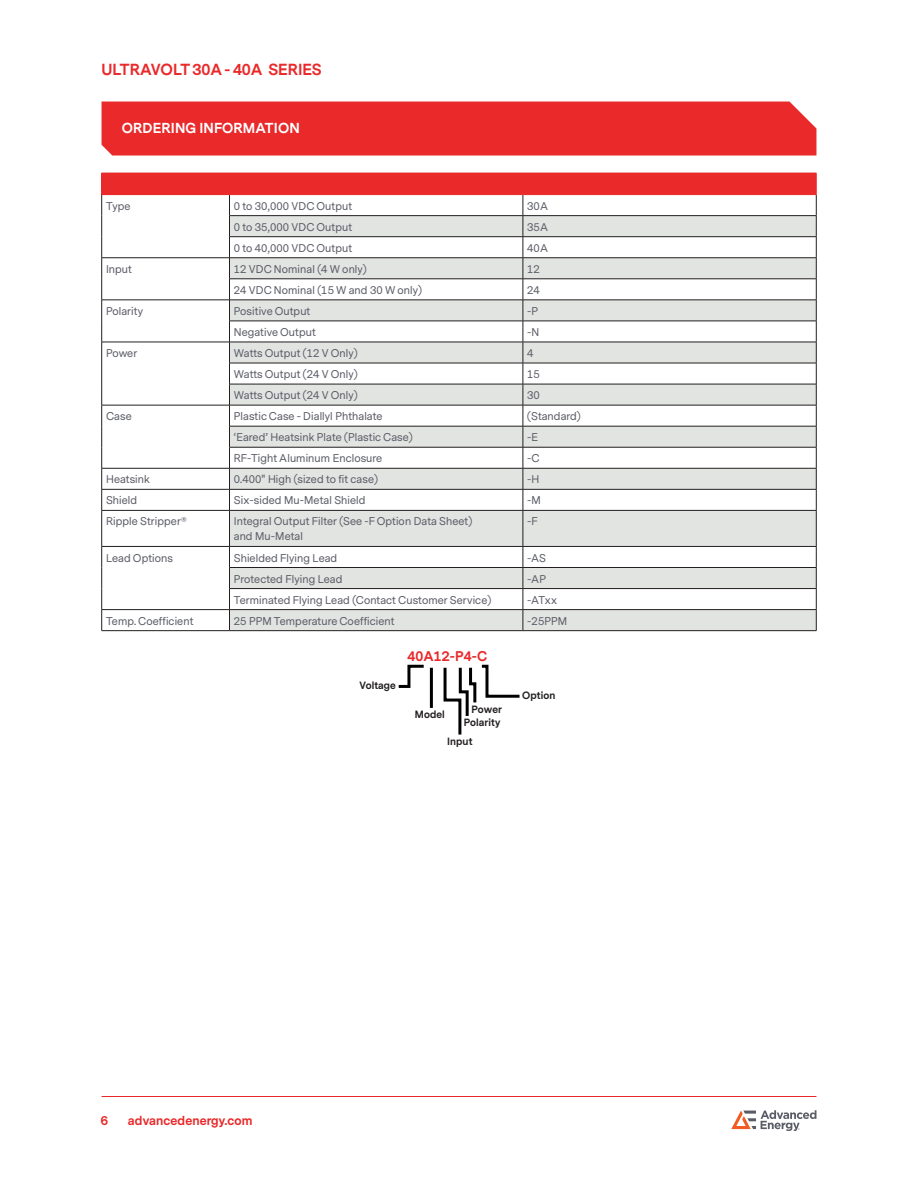
<style>
.page{position:relative;width:918px;height:1188px;background:#fff}
.page>*{position:absolute;margin:0;border:0;box-sizing:border-box;transform-origin:0 0}
.t1{font:700 15px "Messina Sans";letter-spacing:-.005em;color:#e9292a}
.Heading_1{font:700 13.5px "Messina Sans";letter-spacing:.01em;color:#fff}
.t2{font:700 13.2px "Messina Sans";letter-spacing:.01em;color:#e9292a}
.t3{font:700 12px "Messina Sans";letter-spacing:.01em;color:#e9292a}
.table_text{font:10.5px/15px "Messina Sans";letter-spacing:.01em;color:#5a5c66}
.t4{font:700 9.9px "Messina Sans";letter-spacing:.01em;color:#231f20}
</style>
<div class="page">
<svg style="left:731px;top:1110px;width:85px;height:21px"></svg>
<div style="left:102px;top:102px;width:714px;height:54px;background:#e9292a"></div>
<div style="left:102px;top:173px;width:714px;height:22px;background:#e9292a"></div>
<svg style="left:230px;top:216px;width:586px;height:414px;fill:#e2e4e2"></svg>
<hr style="left:229px;top:215px;width:294px;height:1px;background:#231f20">
<hr style="left:523px;top:215px;width:293px;height:1px;background:#231f20">
<hr style="left:229px;top:236px;width:294px;height:1px;background:#231f20">
<hr style="left:523px;top:236px;width:293px;height:1px;background:#231f20">
<hr style="left:102px;top:257px;width:128px;height:1px;background:#231f20">
<hr style="left:230px;top:257px;width:293px;height:1px;background:#231f20">
<hr style="left:523px;top:257px;width:293px;height:1px;background:#231f20">
<hr style="left:229px;top:279px;width:294px;height:1px;background:#231f20">
<hr style="left:523px;top:279px;width:293px;height:1px;background:#231f20">
<hr style="left:102px;top:300px;width:128px;height:1px;background:#231f20">
<hr style="left:230px;top:300px;width:293px;height:1px;background:#231f20">
<hr style="left:523px;top:300px;width:293px;height:1px;background:#231f20">
<hr style="left:229px;top:321px;width:294px;height:1px;background:#231f20">
<hr style="left:523px;top:321px;width:293px;height:1px;background:#231f20">
<hr style="left:102px;top:342px;width:128px;height:1px;background:#231f20">
<hr style="left:230px;top:342px;width:293px;height:1px;background:#231f20">
<hr style="left:523px;top:342px;width:293px;height:1px;background:#231f20">
<hr style="left:229px;top:363px;width:294px;height:1px;background:#231f20">
<hr style="left:523px;top:363px;width:293px;height:1px;background:#231f20">
<hr style="left:229px;top:384px;width:294px;height:1px;background:#231f20">
<hr style="left:523px;top:384px;width:293px;height:1px;background:#231f20">
<hr style="left:102px;top:405px;width:128px;height:1px;background:#231f20">
<hr style="left:230px;top:405px;width:293px;height:1px;background:#231f20">
<hr style="left:523px;top:405px;width:293px;height:1px;background:#231f20">
<hr style="left:229px;top:426px;width:294px;height:1px;background:#231f20">
<hr style="left:523px;top:426px;width:293px;height:1px;background:#231f20">
<hr style="left:229px;top:447px;width:294px;height:1px;background:#231f20">
<hr style="left:523px;top:447px;width:293px;height:1px;background:#231f20">
<hr style="left:102px;top:468px;width:128px;height:1px;background:#231f20">
<hr style="left:230px;top:468px;width:293px;height:1px;background:#231f20">
<hr style="left:523px;top:468px;width:293px;height:1px;background:#231f20">
<hr style="left:102px;top:489px;width:128px;height:1px;background:#231f20">
<hr style="left:230px;top:489px;width:293px;height:1px;background:#231f20">
<svg style="left:229px;top:195px;width:1px;height:315px"></svg>
<hr style="left:523px;top:489px;width:293px;height:1px;background:#231f20">
<svg style="left:523px;top:195px;width:1px;height:315px"></svg>
<hr style="left:102px;top:510px;width:128px;height:1px;background:#231f20">
<hr style="left:101px;top:511px;width:1px;height:35px;background:#231f20">
<hr style="left:230px;top:510px;width:293px;height:1px;background:#231f20">
<hr style="left:229px;top:511px;width:1px;height:35px;background:#231f20">
<hr style="left:523px;top:510px;width:293px;height:1px;background:#231f20">
<hr style="left:523px;top:511px;width:1px;height:35px;background:#231f20">
<hr style="left:816px;top:511px;width:1px;height:35px;background:#231f20">
<hr style="left:102px;top:546px;width:128px;height:1px;background:#231f20">
<hr style="left:230px;top:546px;width:293px;height:1px;background:#231f20">
<hr style="left:523px;top:546px;width:293px;height:1px;background:#231f20">
<hr style="left:229px;top:567px;width:294px;height:1px;background:#231f20">
<hr style="left:523px;top:567px;width:293px;height:1px;background:#231f20">
<hr style="left:229px;top:588px;width:294px;height:1px;background:#231f20">
<hr style="left:523px;top:588px;width:293px;height:1px;background:#231f20">
<hr style="left:102px;top:609px;width:128px;height:1px;background:#231f20">
<svg style="left:101px;top:547px;width:1px;height:83px"></svg>
<hr style="left:230px;top:609px;width:293px;height:1px;background:#231f20">
<svg style="left:229px;top:547px;width:1px;height:83px"></svg>
<hr style="left:523px;top:609px;width:293px;height:1px;background:#231f20">
<svg style="left:523px;top:547px;width:1px;height:83px"></svg>
<svg style="left:816px;top:547px;width:1px;height:83px"></svg>
<hr style="left:102px;top:630px;width:128px;height:1px;background:#231f20">
<hr style="left:230px;top:630px;width:293px;height:1px;background:#231f20">
<hr style="left:523px;top:630px;width:293px;height:1px;background:#231f20">
<svg style="left:101px;top:173px;width:1px;height:337px"></svg>
<svg style="left:816px;top:173px;width:1px;height:337px"></svg>
<svg style="left:398px;top:664px;width:26px;height:24px"></svg>
<hr style="left:430px;top:668px;width:3px;height:40px;background:#000">
<svg style="left:443px;top:664px;width:77px;height:71px"></svg>
<hr style="left:102px;top:1096px;width:714px;height:1px;background:#e9292a">
<h1 class="t1" style="left:102px;top:59px;width:221px">ULTRAVOLT 30A - 40A SERIES</h1>
<p class="Heading_1" style="left:122px;top:119px;width:180px">ORDERING INFORMATION</p>
<p class="table_text" style="left:106px;top:199px;width:26px">Type</p>
<p class="table_text" style="left:234px;top:199px;width:120px">0 to 30,000 VDC Output</p>
<p class="table_text" style="left:527px;top:199px;width:22px">30A</p>
<p class="table_text" style="left:234px;top:220px;width:120px">0 to 35,000 VDC Output</p>
<p class="table_text" style="left:527px;top:220px;width:22px">35A</p>
<p class="table_text" style="left:234px;top:241px;width:120px">0 to 40,000 VDC Output</p>
<p class="table_text" style="left:527px;top:241px;width:22px">40A</p>
<p class="table_text" style="left:106px;top:262px;width:28px">Input</p>
<p class="table_text" style="left:234px;top:262px;width:134px">12 VDC Nominal (4 W only)</p>
<p class="table_text" style="left:527px;top:262px;width:14px">12</p>
<p class="table_text" style="left:234px;top:283px;width:190px">24 VDC Nominal (15 W and 30 W only)</p>
<p class="table_text" style="left:527px;top:283px;width:14px">24</p>
<p class="table_text" style="left:106px;top:304px;width:39px">Polarity</p>
<p class="table_text" style="left:234px;top:304px;width:78px">Positive Output</p>
<p class="table_text" style="left:527px;top:304px;width:13px">-P</p>
<p class="table_text" style="left:234px;top:325px;width:84px">Negative Output</p>
<p class="table_text" style="left:527px;top:325px;width:14px">-N</p>
<p class="table_text" style="left:106px;top:346px;width:33px">Power</p>
<p class="table_text" style="left:234px;top:346px;width:125px">Watts Output (12 V Only)</p>
<p class="table_text" style="left:527px;top:346px;width:8px">4</p>
<p class="table_text" style="left:234px;top:367px;width:125px">Watts Output (24 V Only)</p>
<p class="table_text" style="left:527px;top:367px;width:14px">15</p>
<p class="table_text" style="left:234px;top:388px;width:125px">Watts Output (24 V Only)</p>
<p class="table_text" style="left:527px;top:388px;width:14px">30</p>
<p class="table_text" style="left:106px;top:409px;width:27px">Case</p>
<p class="table_text" style="left:234px;top:409px;width:150px">Plastic Case - Diallyl Phthalate</p>
<p class="table_text" style="left:527px;top:409px;width:55px">(Standard)</p>
<p class="table_text" style="left:234px;top:430px;width:180px">‘Eared’ Heatsink Plate (Plastic Case)</p>
<p class="table_text" style="left:527px;top:430px;width:12px">-E</p>
<p class="table_text" style="left:234px;top:451px;width:150px">RF-Tight Aluminum Enclosure</p>
<p class="table_text" style="left:527px;top:451px;width:14px">-C</p>
<p class="table_text" style="left:106px;top:472px;width:46px">Heatsink</p>
<p class="table_text" style="left:234px;top:472px;width:146px">0.400" High (sized to fit case)</p>
<p class="table_text" style="left:527px;top:472px;width:14px">-H</p>
<p class="table_text" style="left:106px;top:493px;width:33px">Shield</p>
<p class="table_text" style="left:234px;top:493px;width:133px">Six-sided Mu-Metal Shield</p>
<p class="table_text" style="left:527px;top:493px;width:15px">-M</p>
<p class="table_text" style="left:106px;top:515px;width:82px">Ripple Stripper®</p>
<p class="table_text" style="left:234px;top:515px;width:240px">Integral Output Filter (See -F Option Data Sheet) and Mu-Metal</p>
<p class="table_text" style="left:527px;top:515px;width:12px">-F</p>
<p class="table_text" style="left:106px;top:551px;width:69px">Lead Options</p>
<p class="table_text" style="left:234px;top:551px;width:105px">Shielded Flying Lead</p>
<p class="table_text" style="left:527px;top:551px;width:20px">-AS</p>
<p class="table_text" style="left:234px;top:572px;width:110px">Protected Flying Lead</p>
<p class="table_text" style="left:527px;top:572px;width:20px">-AP</p>
<p class="table_text" style="left:234px;top:593px;width:259px">Terminated Flying Lead (Contact Customer Service)</p>
<p class="table_text" style="left:527px;top:593px;width:31px">-ATxx</p>
<p class="table_text" style="left:106px;top:614px;width:89px">Temp. Coefficient</p>
<p class="table_text" style="left:234px;top:614px;width:162px">25 PPM Temperature Coefficient</p>
<p class="table_text" style="left:527px;top:614px;width:41px">-25PPM</p>
<p class="t2" style="left:408px;top:647px;width:81px">40A12-P4-C</p>
<p class="t4" style="left:522px;top:689px;width:35px">Option</p>
<p class="t4" style="left:464px;top:716px;width:38px">Polarity</p>
<p class="t4" style="left:360px;top:678px;width:38px">Voltage</p>
<p class="t4" style="left:472px;top:702px;width:32px">Power</p>
<p class="t4" style="left:415px;top:708px;width:31px">Model</p>
<p class="t3" style="left:101px;top:1113px;width:9px">6</p>
<p class="t3" style="left:128px;top:1113px;width:126px">advancedenergy.com</p>
<p class="t4" style="left:447px;top:735px;width:27px">Input</p>
</div>
